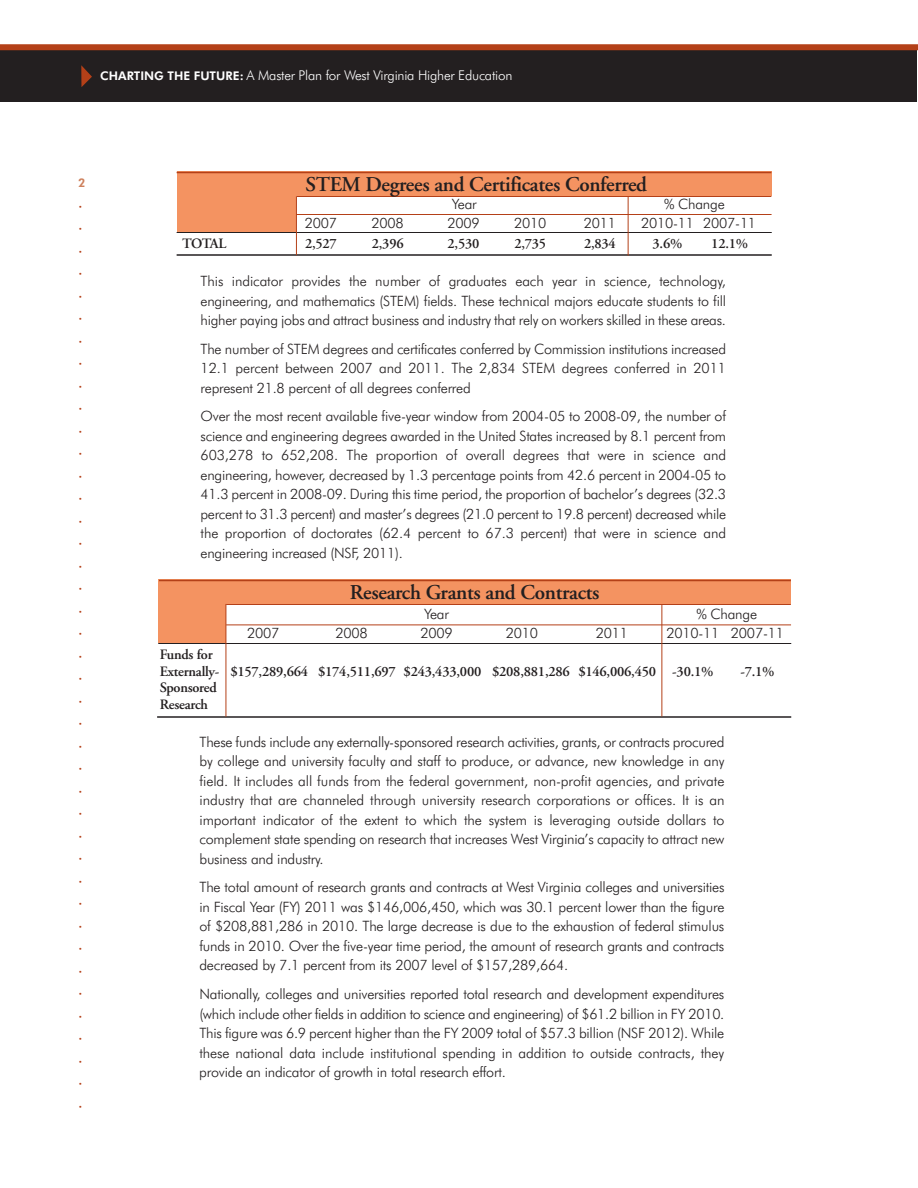
<style>
.page{position:relative;width:918px;height:1188px;background:#fff}
.page>*{position:absolute;margin:0;border:0;box-sizing:border-box;transform-origin:0 0}
.t1{font:600 21.15px "Adobe Garamond";letter-spacing:-.015em;color:#231f20}
.t2{font:600 21px "Adobe Garamond";letter-spacing:-.015em;color:#231f20}
.t3{font:300 14.25px/19.5px "Futura BT";letter-spacing:-.015em;color:#231f20;text-align:justify}
.t4{font:600 14.25px/16.5px "Adobe Garamond";letter-spacing:-.015em;color:#231f20}
.t5{font:300 13.5px "Futura BT";letter-spacing:-.015em;color:#fff}
.t6{font:800 12px "Futura BT";color:#ce815d}
.t7{font:9px "Helvetica";color:#b44018}
.s1{font-weight:800;font-size:12px}
</style>
<div class="page">
<div style="left:0;top:50px;width:918px;height:52px;background:#231f20"></div>
<svg style="left:81px;top:65px;width:11px;height:22px"></svg>
<div style="left:0;top:44px;width:918px;height:6px;background:#b44018"></div>
<div style="left:177px;top:172px;width:594px;height:60px;background:#f49361"></div>
<div style="left:296px;top:197px;width:476px;height:35px;background:#fff"></div>
<hr style="left:177px;top:172px;width:594px;height:1px;background:#b44018">
<hr style="left:296px;top:196px;width:475px;height:1px;background:#b44018">
<hr style="left:296px;top:214px;width:476px;height:1px;background:#b44018">
<hr style="left:177px;top:232px;width:595px;height:1px;background:#231f20">
<hr style="left:177px;top:254px;width:595px;height:2px;background:#231f20">
<hr style="left:628px;top:197px;width:1px;height:59px;background:#b44018">
<hr style="left:296px;top:196px;width:1px;height:59px;background:#b44018">
<div style="left:158px;top:580px;width:633px;height:63px;background:#f49361"></div>
<div style="left:226px;top:605px;width:565px;height:38px;background:#fff"></div>
<hr style="left:159px;top:580px;width:632px;height:1px;background:#b44018">
<hr style="left:226px;top:604px;width:565px;height:1px;background:#b44018">
<hr style="left:226px;top:625px;width:565px;height:1px;background:#b44018">
<hr style="left:158px;top:643px;width:633px;height:1px;background:#231f20">
<hr style="left:157px;top:716px;width:634px;height:2px;background:#231f20">
<hr style="left:662px;top:605px;width:1px;height:111px;background:#b44018">
<hr style="left:226px;top:604px;width:1px;height:113px;background:#b44018">
<p class="t5" style="left:100px;top:70px;width:414px"><span class="s1">CHARTING THE FUTURE:</span> A Master Plan for West Virginia Higher Education</p>
<p class="t6" style="left:78px;top:178px;width:9px">2</p>
<p class="t7" style="left:79px;top:201px;width:5px">•</p>
<p class="t7" style="left:79px;top:224px;width:5px">•</p>
<p class="t7" style="left:79px;top:246px;width:5px">•</p>
<p class="t7" style="left:79px;top:269px;width:5px">•</p>
<p class="t7" style="left:79px;top:291px;width:5px">•</p>
<p class="t7" style="left:79px;top:314px;width:5px">•</p>
<p class="t7" style="left:79px;top:336px;width:5px">•</p>
<p class="t7" style="left:79px;top:359px;width:5px">•</p>
<p class="t7" style="left:79px;top:381px;width:5px">•</p>
<p class="t7" style="left:79px;top:404px;width:5px">•</p>
<p class="t7" style="left:79px;top:426px;width:5px">•</p>
<p class="t7" style="left:79px;top:449px;width:5px">•</p>
<p class="t7" style="left:79px;top:471px;width:5px">•</p>
<p class="t7" style="left:79px;top:494px;width:5px">•</p>
<p class="t7" style="left:79px;top:516px;width:5px">•</p>
<p class="t7" style="left:79px;top:539px;width:5px">•</p>
<p class="t7" style="left:79px;top:561px;width:5px">•</p>
<p class="t7" style="left:79px;top:584px;width:5px">•</p>
<p class="t7" style="left:79px;top:606px;width:5px">•</p>
<p class="t7" style="left:79px;top:629px;width:5px">•</p>
<p class="t7" style="left:79px;top:651px;width:5px">•</p>
<p class="t7" style="left:79px;top:674px;width:5px">•</p>
<p class="t7" style="left:79px;top:696px;width:5px">•</p>
<p class="t7" style="left:79px;top:719px;width:5px">•</p>
<p class="t7" style="left:79px;top:741px;width:5px">•</p>
<p class="t7" style="left:79px;top:764px;width:5px">•</p>
<p class="t7" style="left:79px;top:786px;width:5px">•</p>
<p class="t7" style="left:79px;top:809px;width:5px">•</p>
<p class="t7" style="left:79px;top:831px;width:5px">•</p>
<p class="t7" style="left:79px;top:854px;width:5px">•</p>
<p class="t7" style="left:79px;top:876px;width:5px">•</p>
<p class="t7" style="left:79px;top:899px;width:5px">•</p>
<p class="t7" style="left:79px;top:921px;width:5px">•</p>
<p class="t7" style="left:79px;top:944px;width:5px">•</p>
<p class="t7" style="left:79px;top:966px;width:5px">•</p>
<p class="t7" style="left:79px;top:989px;width:5px">•</p>
<p class="t7" style="left:79px;top:1011px;width:5px">•</p>
<p class="t7" style="left:79px;top:1034px;width:5px">•</p>
<p class="t7" style="left:79px;top:1056px;width:5px">•</p>
<p class="t7" style="left:79px;top:1079px;width:5px">•</p>
<p class="t7" style="left:79px;top:1101px;width:5px">•</p>
<h2 class="t2" style="left:305px;top:176px;width:343px">STEM Degrees and Certificates Conferred</h2>
<p class="t3" style="left:452px;top:195px;width:26px">Year</p>
<p class="t3" style="left:664px;top:195px;width:62px">% Change</p>
<p class="t3" style="left:305px;top:215px;width:34px">2007</p>
<p class="t3" style="left:372px;top:215px;width:34px">2008</p>
<p class="t3" style="left:447px;top:215px;width:34px">2009</p>
<p class="t3" style="left:514px;top:215px;width:34px">2010</p>
<p class="t3" style="left:584px;top:215px;width:34px">2011</p>
<p class="t3" style="left:641px;top:215px;width:117px">2010-11 2007-11</p>
<p class="t4" style="left:182px;top:236px;width:46px">TOTAL</p>
<p class="t4" style="left:305px;top:236px;width:33px">2,527</p>
<p class="t4" style="left:372px;top:236px;width:33px">2,396</p>
<p class="t4" style="left:448px;top:236px;width:33px">2,530</p>
<p class="t4" style="left:514px;top:236px;width:33px">2,735</p>
<p class="t4" style="left:584px;top:236px;width:33px">2,834</p>
<p class="t4" style="left:653px;top:236px;width:31px">3.6%</p>
<p class="t4" style="left:711px;top:236px;width:38px">12.1%</p>
<p class="t3" style="left:201px;top:273px;width:527px">This indicator provides the number of graduates each year in science, technology, engineering, and mathematics (STEM) fields. These technical majors educate students to fill higher paying jobs and attract business and industry that rely on workers skilled in these areas.</p>
<p class="t3" style="left:201px;top:340px;width:527px">The number of STEM degrees and certificates conferred by Commission institutions increased 12.1 percent between 2007 and 2011. The 2,834 STEM degrees conferred in 2011 represent 21.8 percent of all degrees conferred</p>
<p class="t3" style="left:201px;top:408px;width:527px">Over the most recent available five-year window from 2004-05 to 2008-09, the number of science and engineering degrees awarded in the United States increased by 8.1 percent from 603,278 to 652,208. The proportion of overall degrees that were in science and engineering, however, decreased by 1.3 percentage points from 42.6 percent in 2004-05 to 41.3 percent in 2008-09. During this time period, the proportion of bachelor’s degrees (32.3 percent to 31.3 percent) and master’s degrees (21.0 percent to 19.8 percent) decreased while the proportion of doctorates (62.4 percent to 67.3 percent) that were in science and engineering increased (NSF, 2011).</p>
<h1 class="t1" style="left:350px;top:584px;width:251px">Research Grants and Contracts</h1>
<p class="t3" style="left:424px;top:605px;width:26px">Year</p>
<p class="t3" style="left:696px;top:605px;width:62px">% Change</p>
<p class="t3" style="left:247px;top:625px;width:34px">2007</p>
<p class="t3" style="left:336px;top:625px;width:34px">2008</p>
<p class="t3" style="left:420px;top:625px;width:34px">2009</p>
<p class="t3" style="left:506px;top:625px;width:34px">2010</p>
<p class="t3" style="left:596px;top:625px;width:34px">2011</p>
<p class="t3" style="left:666px;top:625px;width:119px">2010-11 2007-11</p>
<p class="t4" style="left:160px;top:648px;width:555px">Funds for<br>Externally- $157,289,664 $174,511,697 $243,433,000 $208,881,286 $146,006,450 -30.1%</p>
<p class="t4" style="left:740px;top:664px;width:36px">-7.1%</p>
<p class="t4" style="left:160px;top:681px;width:59px">Sponsored<br>Research</p>
<p class="t3" style="left:200px;top:733px;width:527px">These funds include any externally-sponsored research activities, grants, or contracts procured by college and university faculty and staff to produce, or advance, new knowledge in any field. It includes all funds from the federal government, non-profit agencies, and private industry that are channeled through university research corporations or offices. It is an important indicator of the extent to which the system is leveraging outside dollars to complement state spending on research that increases West Virginia’s capacity to attract new business and industry.</p>
<p class="t3" style="left:199px;top:879px;width:527px">The total amount of research grants and contracts at West Virginia colleges and universities in Fiscal Year (FY) 2011 was $146,006,450, which was 30.1 percent lower than the figure of $208,881,286 in 2010. The large decrease is due to the exhaustion of federal stimulus funds in 2010. Over the five-year time period, the amount of research grants and contracts decreased by 7.1 percent from its 2007 level of $157,289,664.</p>
<p class="t3" style="left:199px;top:985px;width:527px">Nationally, colleges and universities reported total research and development expenditures (which include other fields in addition to science and engineering) of $61.2 billion in FY 2010.<br>This figure was 6.9 percent higher than the FY 2009 total of $57.3 billion (NSF 2012). While these national data include institutional spending in addition to outside contracts, they provide an indicator of growth in total research effort.</p>
</div>
